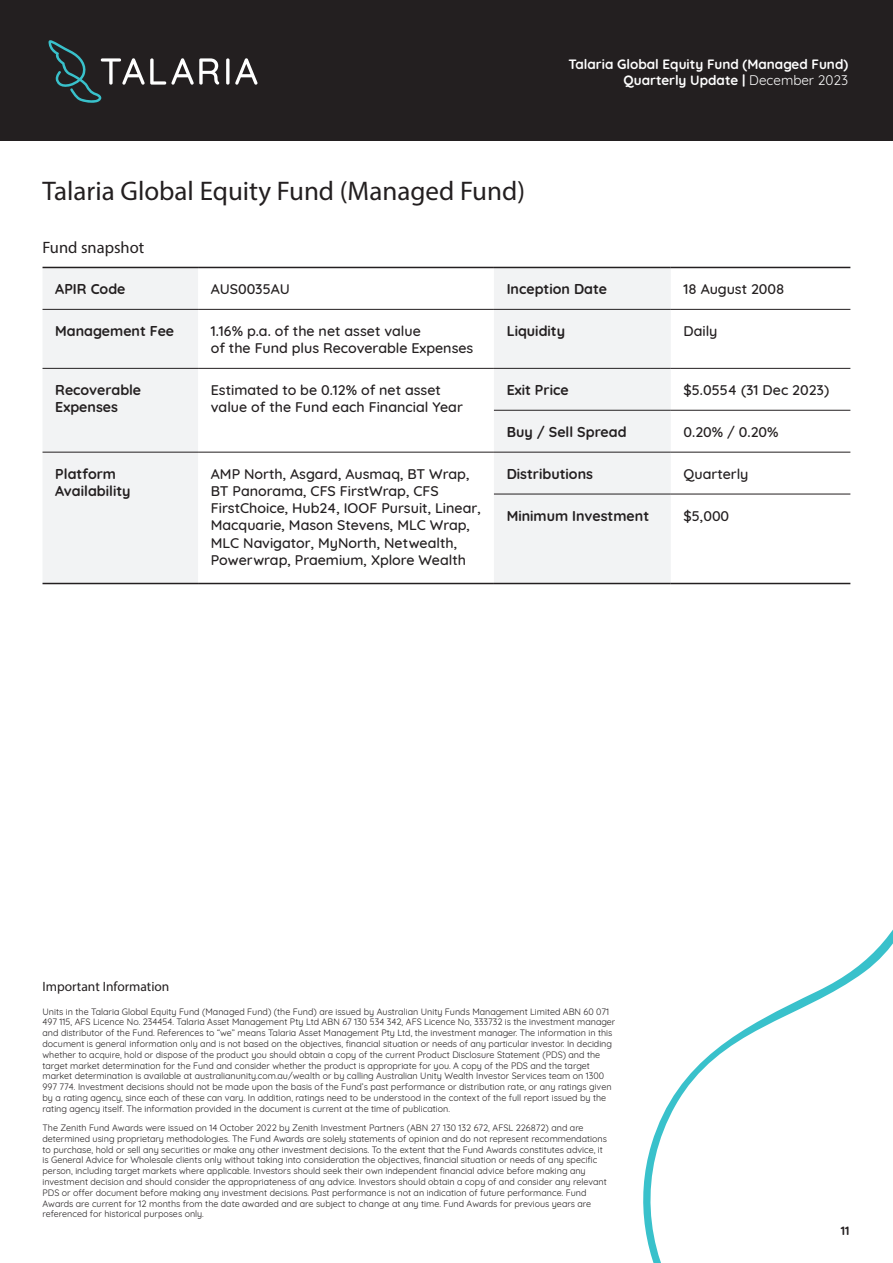
<style>
.page{position:relative;width:893px;height:1263px;background:#fff}
.page>*{position:absolute;margin:0;border:0;box-sizing:border-box;transform-origin:0 0}
.Heading_1{font:27px "Myriad Pro";color:#231f20}
.Heading_2{font:16.5px "Myriad Pro";color:#231f20}
.Body_Copy{font:500 14.25px/17.1px "Quicksand";color:#231f20}
.Body_Copy-2{font:700 14.25px/17.1px "Quicksand";color:#231f20}
.t1{font:700 13.5px/16.2px "Quicksand";color:#fff;text-align:right}
.Heading_3{font:13.5px "Myriad Pro";color:#231f20}
.t2{font:700 12px "Quicksand";color:#231f20}
.Body_Copy__white{font:9px/10.8px "Quicksand";color:#231f20}
.s1{font-weight:400}
</style>
<div class="page">
<svg style="left:43px;top:268px;width:628px;height:315px;fill:#f2f3f4"></svg>
<hr style="left:43px;top:267px;width:155px;height:1px;background:#231f20">
<hr style="left:198px;top:267px;width:296px;height:1px;background:#231f20">
<hr style="left:494px;top:267px;width:177px;height:1px;background:#231f20">
<hr style="left:671px;top:267px;width:179px;height:1px;background:#231f20">
<hr style="left:43px;top:309px;width:155px;height:1px;background:#231f20">
<hr style="left:198px;top:309px;width:296px;height:1px;background:#231f20">
<hr style="left:494px;top:309px;width:177px;height:1px;background:#231f20">
<hr style="left:671px;top:309px;width:179px;height:1px;background:#231f20">
<hr style="left:43px;top:368px;width:155px;height:1px;background:#231f20">
<hr style="left:198px;top:368px;width:296px;height:1px;background:#231f20">
<hr style="left:494px;top:368px;width:177px;height:1px;background:#231f20">
<hr style="left:671px;top:368px;width:179px;height:1px;background:#231f20">
<hr style="left:494px;top:410px;width:177px;height:1px;background:#231f20">
<hr style="left:671px;top:410px;width:179px;height:1px;background:#231f20">
<hr style="left:43px;top:452px;width:155px;height:1px;background:#231f20">
<hr style="left:198px;top:452px;width:296px;height:1px;background:#231f20">
<hr style="left:43px;top:583px;width:155px;height:1px;background:#231f20">
<hr style="left:198px;top:583px;width:296px;height:1px;background:#231f20">
<hr style="left:494px;top:452px;width:177px;height:1px;background:#231f20">
<hr style="left:671px;top:452px;width:179px;height:1px;background:#231f20">
<hr style="left:494px;top:494px;width:177px;height:1px;background:#231f20">
<hr style="left:671px;top:494px;width:179px;height:1px;background:#231f20">
<hr style="left:494px;top:583px;width:177px;height:1px;background:#231f20">
<hr style="left:671px;top:583px;width:179px;height:1px;background:#231f20">
<div style="left:0;top:0;width:893px;height:141px;background:#231f20"></div>
<svg style="left:226px;top:58px;width:3px;height:27px"></svg>
<svg style="left:235px;top:58px;width:22px;height:27px"></svg>
<svg style="left:48px;top:40px;width:171px;height:63px"></svg>
<svg style="left:643px;top:929px;width:250px;height:334px"></svg>
<p class="Heading_1" style="left:43px;top:174px;width:484px">Talaria Global Equity Fund (Managed Fund)</p>
<p class="Heading_2" style="left:43px;top:237px;width:103px">Fund snapshot</p>
<p class="t1" style="left:568px;top:55px;width:281px">Talaria Global Equity Fund (Managed Fund)<br>Quarterly Update | <span class="s1">December 2023</span></p>
<p class="Body_Copy-2" style="left:55px;top:280px;width:72px">APIR Code</p>
<p class="Body_Copy" style="left:211px;top:280px;width:81px">AUS0035AU</p>
<p class="Body_Copy-2" style="left:507px;top:280px;width:102px">Inception Date</p>
<p class="Body_Copy" style="left:684px;top:280px;width:102px">18 August 2008</p>
<p class="Body_Copy-2" style="left:55px;top:322px;width:120px">Management Fee</p>
<p class="Body_Copy" style="left:211px;top:321px;width:264px">1.16% p.a. of the net asset value<br>of the Fund plus Recoverable Expenses</p>
<p class="Body_Copy-2" style="left:507px;top:322px;width:60px">Liquidity</p>
<p class="Body_Copy" style="left:684px;top:321px;width:35px">Daily</p>
<p class="Body_Copy-2" style="left:55px;top:381px;width:87px">Recoverable<br>Expenses</p>
<p class="Body_Copy" style="left:211px;top:380px;width:254px">Estimated to be 0.12% of net asset value of the Fund each Financial Year</p>
<p class="Body_Copy-2" style="left:507px;top:381px;width:64px">Exit Price</p>
<p class="Body_Copy" style="left:684px;top:380px;width:147px">$5.0554 (31 Dec 2023)</p>
<p class="Body_Copy-2" style="left:507px;top:422px;width:121px">Buy / Sell Spread</p>
<p class="Body_Copy" style="left:684px;top:422px;width:96px">0.20% / 0.20%</p>
<p class="Body_Copy-2" style="left:55px;top:464px;width:77px">Platform<br>Availability</p>
<p class="Body_Copy" style="left:211px;top:464px;width:271px">AMP North, Asgard, Ausmaq, BT Wrap, BT Panorama, CFS FirstWrap, CFS FirstChoice, Hub24, IOOF Pursuit, Linear, Macquarie, Mason Stevens, MLC Wrap, MLC Navigator, MyNorth, Netwealth, Powerwrap, Praemium, Xplore Wealth</p>
<p class="Body_Copy-2" style="left:507px;top:464px;width:88px">Distributions</p>
<p class="Body_Copy" style="left:684px;top:464px;width:66px">Quarterly</p>
<p class="Body_Copy-2" style="left:507px;top:506px;width:144px">Minimum Investment</p>
<p class="Body_Copy" style="left:684px;top:506px;width:47px">$5,000</p>
<p class="Heading_3" style="left:43px;top:978px;width:128px">Important Information</p>
<p class="Body_Copy__white" style="left:43px;top:1005px;width:574px">Units in the Talaria Global Equity Fund (Managed Fund) (the Fund) are issued by Australian Unity Funds Management Limited ABN 60 071<br>497 115, AFS Licence No. 234454. Talaria Asset Management Pty Ltd ABN 67 130 534 342, AFS Licence No, 333732 is the investment manager and distributor of the Fund. References to “we” means Talaria Asset Management Pty Ltd, the investment manager. The information in this document is general information only and is not based on the objectives, financial situation or needs of any particular investor. In deciding whether to acquire, hold or dispose of the product you should obtain a copy of the current Product Disclosure Statement (PDS) and the target market determination for the Fund and consider whether the product is appropriate for you. A copy of the PDS and the target market determination is available at australianunity.com.au/wealth or by calling Australian Unity Wealth Investor Services team on 1300<br>997 774. Investment decisions should not be made upon the basis of the Fund’s past performance or distribution rate, or any ratings given by a rating agency, since each of these can vary. In addition, ratings need to be understood in the context of the full report issued by the rating agency itself. The information provided in the document is current at the time of publication.</p>
<p class="Body_Copy__white" style="left:43px;top:1121px;width:566px">The Zenith Fund Awards were issued on 14 October 2022 by Zenith Investment Partners (ABN 27 130 132 672, AFSL 226872) and are determined using proprietary methodologies. The Fund Awards are solely statements of opinion and do not represent recommendations to purchase, hold or sell any securities or make any other investment decisions. To the extent that the Fund Awards constitutes advice, it is General Advice for Wholesale clients only without taking into consideration the objectives, financial situation or needs of any specific person, including target markets where applicable. Investors should seek their own independent financial advice before making any investment decision and should consider the appropriateness of any advice. Investors should obtain a copy of and consider any relevant PDS or offer document before making any investment decisions. Past performance is not an indication of future performance. Fund Awards are current for 12 months from the date awarded and are subject to change at any time. Fund Awards for previous years are referenced for historical purposes only.</p>
<h3 class="t2" style="left:841px;top:1221px;width:10px">11</h3>
</div>
